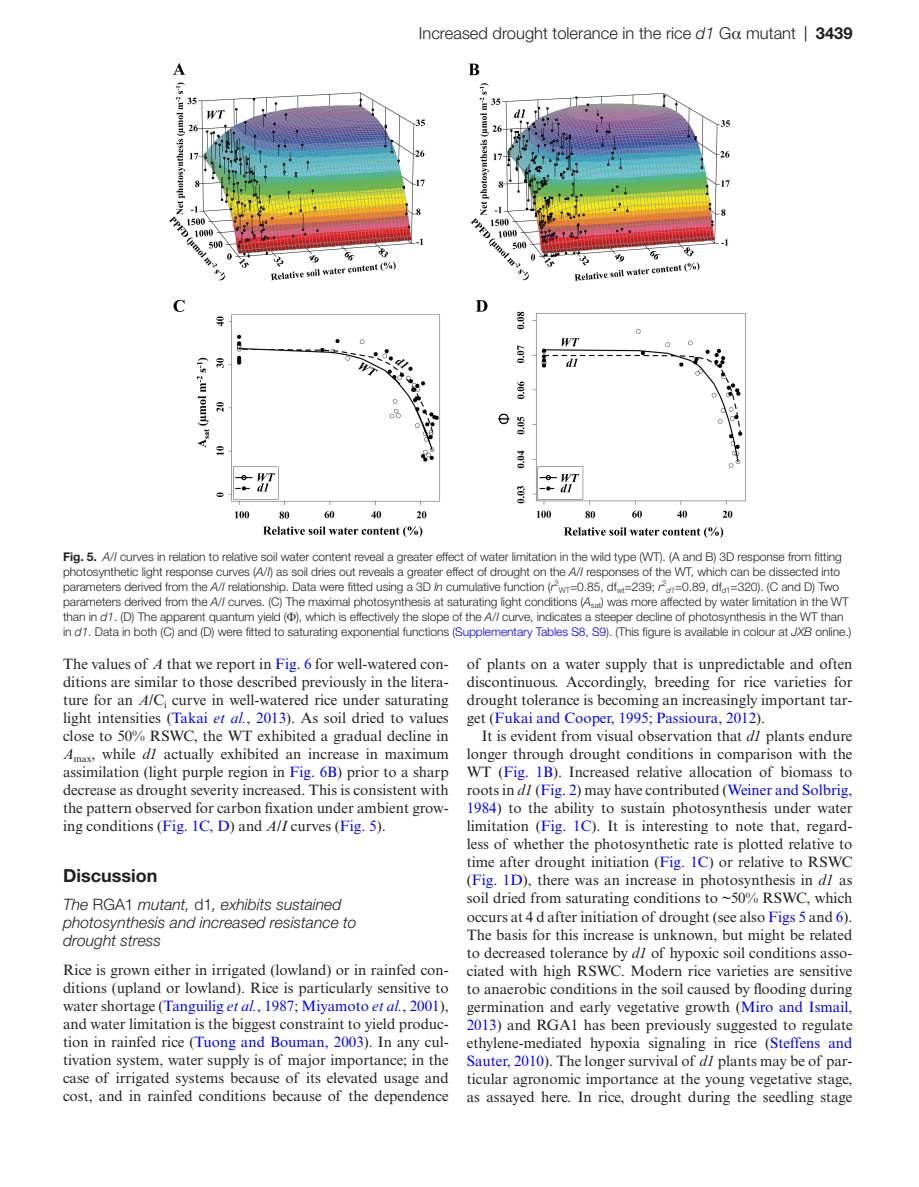
<style>
.page{position:relative;width:919px;height:1187px;background:#fff}
.page>*{position:absolute;margin:0;border:0;box-sizing:border-box;transform-origin:0 0}
.t1{font:700 18px "Helvetica Neue LT Std";color:#231f20}
.t2{font:300 16.5px "Helvetica Neue LT Std";color:#231f20}
.t3{font:italic 300 15.75px/18px "Helvetica Neue LT Std";color:#231f20}
.t4{font:15px/18px "Times New Roman MT Std";color:#231f20;text-align:justify}
.t5{font:300 12px/15px "Helvetica Neue LT Std";letter-spacing:-.005em;color:#231f20}
.s1{font-style:italic}
.s2{font-family:"Gandhari Unicode";font-weight:400}
.s3{font-family:"Times New Roman MT Std";font-weight:400}
.s4{font-weight:700}
.s5{color:#00f}
.s6{font-style:italic;color:#00f}
.s7{font-style:normal}
</style>
<div class="page">
<img style="left:170px;top:63px;width:575px;height:474px">
<p class="t2" style="left:419px;top:23px;width:435px">Increased drought tolerance in the rice <span class="s1">d1</span> G<span class="s2">α</span> mutant <span class="s3">|</span> <span class="s4">3439</span></p>
<p class="t5" style="left:63px;top:549px;width:790px"><span class="s4">Fig. 5.</span> <span class="s1">A</span>/<span class="s1">I</span> curves in relation to relative soil water content reveal a greater effect of water limitation in the wild type (WT). (A and B) 3D response from fitting photosynthetic light response curves (<span class="s1">A</span>/<span class="s1">I</span>) as soil dries out reveals a greater effect of drought on the <span class="s1">A</span>/<span class="s1">I</span> responses of the WT, which can be dissected into parameters derived from the <span class="s1">A</span>/<span class="s1">I</span> relationship. Data were fitted using a 3D <span class="s1">ln</span> cumulative function (<span class="s1">r</span><sup>2</sup><sub>WT</sub>=0.85, df<sub>wt</sub>=239; <span class="s1">r</span><sup>2</sup><sub>d1</sub>=0.89, df<sub>d</sub><sub>1</sub>=320). (C and D) Two parameters derived from the <span class="s1">A</span>/<span class="s1">I</span> curves. (C) The maximal photosynthesis at saturating light conditions (<span class="s1">A</span><sub>sat</sub>) was more affected by water limitation in the WT than in <span class="s1">d1</span>. (D) The apparent quantum yield (<span class="s2">Φ</span>), which is effectively the slope of the <span class="s1">A</span>/<span class="s1">I</span> curve, indicates a steeper decline of photosynthesis in the WT than in <span class="s1">d1</span>. Data in both (C) and (D) were fitted to saturating exponential functions (<span class="s5">Supplementary Tables S8, S9</span>). (This figure is available in colour at <span class="s1">JXB</span> online.)</p>
<p class="t4" style="left:63px;top:655px;width:387px">The values of <span class="s1">A</span> that we report in <span class="s5">Fig. 6</span> for well-watered con&shy;ditions are similar to those described previously in the litera&shy;ture for an <span class="s1">A</span>/C<sub>i</sub> curve in well-watered rice under saturating light intensities (<span class="s5">Takai</span> <span class="s6">et al.</span><span class="s5">, 2013</span>). As soil dried to values close to 50% RSWC, the WT exhibited a gradual decline in <span class="s1">A</span><sub>max</sub>, while <span class="s1">d1</span> actually exhibited an increase in maximum assimilation (light purple region in <span class="s5">Fig. 6B</span>) prior to a sharp decrease as drought severity increased. This is consistent with the pattern observed for carbon fixation under ambient grow&shy;ing conditions (<span class="s5">Fig. 1C</span>, <span class="s5">D</span>) and <span class="s1">A</span>/<span class="s1">I</span> curves (<span class="s5">Fig. 5</span>).</p>
<p class="t1" style="left:63px;top:864px;width:96px">Discussion</p>
<p class="t3" style="left:63px;top:895px;width:295px">The <span class="s7">RGA1</span> mutant, <span class="s7">d1</span>, exhibits sustained photosynthesis and increased resistance to drought stress</p>
<p class="t4" style="left:63px;top:960px;width:387px">Rice is grown either in irrigated (lowland) or in rainfed con&shy;ditions (upland or lowland). Rice is particularly sensitive to water shortage (<span class="s5">Tanguilig</span> <span class="s6">et al.</span><span class="s5">, 1987</span>; <span class="s5">Miyamoto</span> <span class="s6">et al.</span><span class="s5">, 2001</span>), and water limitation is the biggest constraint to yield produc&shy;tion in rainfed rice (<span class="s5">Tuong and Bouman, 2003</span>). In any cul&shy;tivation system, water supply is of major importance; in the case of irrigated systems because of its elevated usage and cost, and in rainfed conditions because of the dependence</p>
<p class="t4" style="left:466px;top:655px;width:387px">of plants on a water supply that is unpredictable and often discontinuous. Accordingly, breeding for rice varieties for drought tolerance is becoming an increasingly important tar&shy;get (<span class="s5">Fukai and Cooper, 1995</span>; <span class="s5">Passioura, 2012</span>).</p>
<p class="t4" style="left:466px;top:727px;width:387px;text-indent:15px">It is evident from visual observation that <span class="s1">d1</span> plants endure longer through drought conditions in comparison with the WT (<span class="s5">Fig. 1B</span>). Increased relative allocation of biomass to roots in <span class="s1">d1</span> (<span class="s5">Fig. 2</span>) may have contributed (<span class="s5">Weiner and Solbrig, 1984</span>) to the ability to sustain photosynthesis under water limitation (<span class="s5">Fig. 1C</span>). It is interesting to note that, regard&shy;less of whether the photosynthetic rate is plotted relative to time after drought initiation (<span class="s5">Fig. 1C</span>) or relative to RSWC (<span class="s5">Fig. 1D</span>), there was an increase in photosynthesis in <span class="s1">d1</span> as soil dried from saturating conditions to ~50% RSWC, which occurs at 4 d after initiation of drought (see also <span class="s5">Figs 5</span> and <span class="s5">6</span>).<br>The basis for this increase is unknown, but might be related to decreased tolerance by <span class="s1">d1</span> of hypoxic soil conditions asso&shy;ciated with high RSWC. Modern rice varieties are sensitive to anaerobic conditions in the soil caused by flooding during germination and early vegetative growth (<span class="s5">Miro and Ismail, 2013</span>) and RGA1 has been previously suggested to regulate ethylene-mediated hypoxia signaling in rice (<span class="s5">Steffens and Sauter, 2010</span>). The longer survival of <span class="s1">d1</span> plants may be of par&shy;ticular agronomic importance at the young vegetative stage, as assayed here. In rice, drought during the seedling stage</p>
</div>
